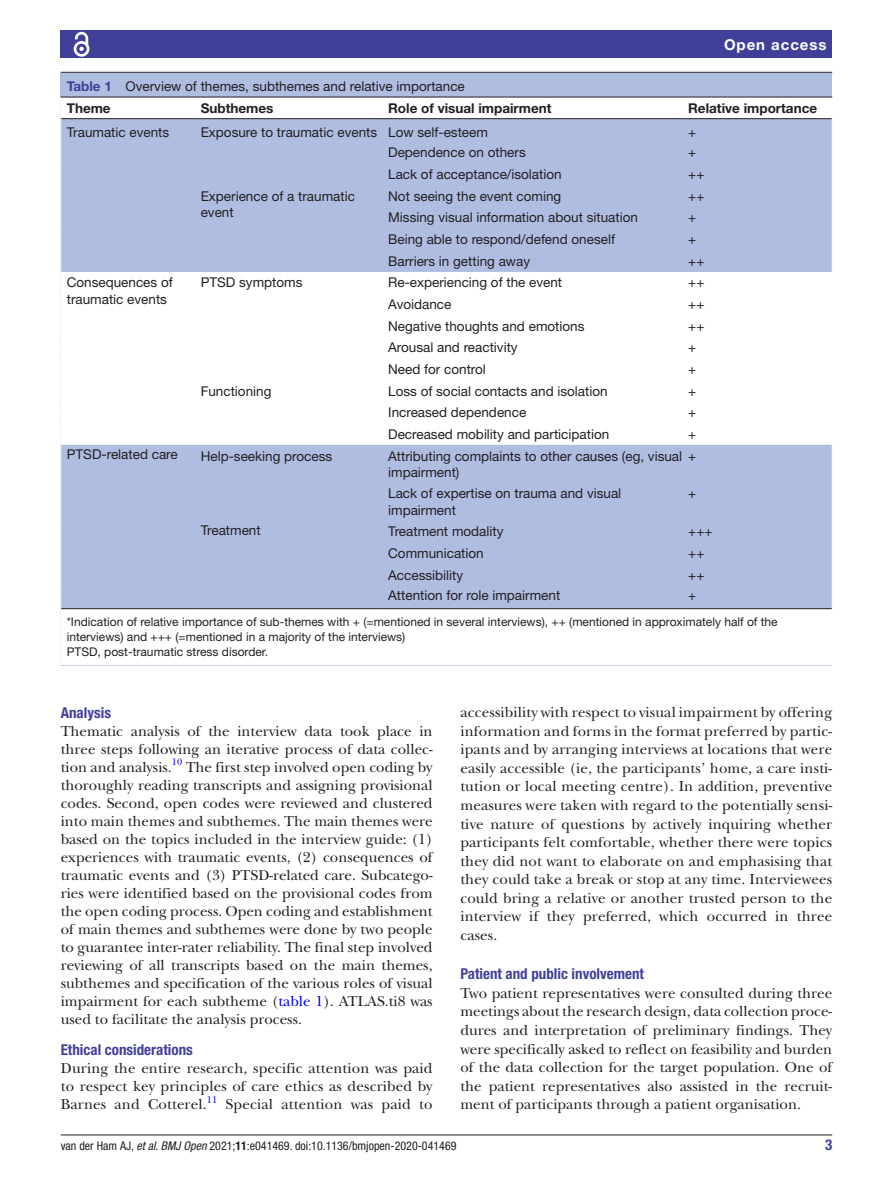
<style>
.page{position:relative;width:893px;height:1191px;background:#fff}
.page>*{position:absolute;margin:0;border:0;box-sizing:border-box;transform-origin:0 0}
.t1{font:15px/18px "New Baskerville";color:#231f20;text-align:justify}
.t2{font:700 condensed 15px "Helvetica Neue LT Std";color:#414099}
.t3{font:700 15px "Helvetica Neue LT Std";letter-spacing:.065em;color:#fff}
.t4{font:13.5px/16.2px "Helvetica Neue LT Std";color:#231f20}
.t5{font:700 13.5px "Helvetica Neue LT Std";color:#231f20}
.t6{font:12px/15px "Helvetica Neue LT Std";color:#231f20}
.t7{font:condensed 12px "Helvetica Neue LT Std";color:#231f20}
.t8{font:9.9px "New Baskerville";color:#00f}
.s1{font-weight:700;color:#414099}
.s2{font-weight:700}
.s3{color:#00f}
.s4{font-style:italic}
</style>
<div class="page">
<hr style="left:61px;top:1134px;width:771px;height:1px;background:#231f20">
<div style="left:61px;top:31px;width:771px;height:27px;background:#414099"></div>
<svg style="left:73px;top:31px;width:17px;height:26px"></svg>
<div style="left:61px;top:73px;width:771px;height:592px;background:#afbde1"></div>
<hr style="left:61px;top:72px;width:771px;height:1px;background:#231f20">
<div style="left:61px;top:98px;width:771px;height:567px;background:#fff"></div>
<svg style="left:61px;top:119px;width:771px;height:489px"></svg>
<hr style="left:195px;top:608px;width:187px;height:1px;background:#231f20">
<hr style="left:61px;top:97px;width:134px;height:1px;background:#231f20">
<hr style="left:61px;top:118px;width:134px;height:1px;background:#231f20">
<hr style="left:195px;top:97px;width:187px;height:1px;background:#231f20">
<hr style="left:195px;top:118px;width:187px;height:1px;background:#231f20">
<hr style="left:382px;top:97px;width:300px;height:1px;background:#231f20">
<hr style="left:382px;top:118px;width:300px;height:1px;background:#231f20">
<hr style="left:682px;top:97px;width:150px;height:1px;background:#231f20">
<hr style="left:682px;top:118px;width:150px;height:1px;background:#231f20">
<hr style="left:382px;top:608px;width:300px;height:1px;background:#231f20">
<hr style="left:682px;top:608px;width:150px;height:1px;background:#231f20">
<hr style="left:61px;top:608px;width:134px;height:1px;background:#231f20">
<svg style="left:60px;top:97px;width:1px;height:348px"></svg>
<svg style="left:60px;top:520px;width:1px;height:88px"></svg>
<hr style="left:67px;top:640px;width:765px;height:2px;background:#fff">
<hr style="left:67px;top:655px;width:765px;height:2px;background:#fff">
<p class="t3" style="left:724px;top:35px;width:104px">Open access</p>
<p class="t4" style="left:67px;top:75px;width:400px;line-height:22px"><span class="s1">Table 1</span> Overview of themes, subthemes and relative importance<br><span class="s2">Theme</span></p>
<p class="t5" style="left:201px;top:99px;width:74px">Subthemes</p>
<p class="t5" style="left:388px;top:99px;width:165px">Role of visual impairment</p>
<p class="t5" style="left:688px;top:99px;width:130px">Relative importance</p>
<p class="t4" style="left:67px;top:124px;width:104px">Traumatic events</p>
<p class="t4" style="left:201px;top:124px;width:289px">Exposure to traumatic events Low self-esteem</p>
<p class="t4" style="left:688px;top:124px;width:10px">+</p>
<p class="t4" style="left:388px;top:144px;width:139px">Dependence on others</p>
<p class="t4" style="left:688px;top:144px;width:10px">+</p>
<p class="t4" style="left:388px;top:166px;width:175px">Lack of acceptance/isolation</p>
<p class="t4" style="left:688px;top:166px;width:18px">++</p>
<p class="t4" style="left:201px;top:188px;width:156px">Experience of a traumatic event</p>
<p class="t4" style="left:388px;top:188px;width:175px">Not seeing the event coming</p>
<p class="t4" style="left:688px;top:188px;width:18px">++</p>
<p class="t4" style="left:388px;top:209px;width:251px">Missing visual information about situation</p>
<p class="t4" style="left:688px;top:209px;width:10px">+</p>
<p class="t4" style="left:388px;top:231px;width:228px">Being able to respond/defend oneself</p>
<p class="t4" style="left:688px;top:231px;width:10px">+</p>
<p class="t4" style="left:388px;top:253px;width:143px">Barriers in getting away</p>
<p class="t4" style="left:688px;top:253px;width:18px">++</p>
<p class="t4" style="left:67px;top:274px;width:108px">Consequences of traumatic events</p>
<p class="t4" style="left:201px;top:274px;width:103px">PTSD symptoms</p>
<p class="t4" style="left:388px;top:274px;width:176px">Re-experiencing of the event</p>
<p class="t4" style="left:688px;top:274px;width:18px">++</p>
<p class="t4" style="left:388px;top:296px;width:65px">Avoidance</p>
<p class="t4" style="left:688px;top:296px;width:18px">++</p>
<p class="t4" style="left:388px;top:317px;width:198px">Negative thoughts and emotions</p>
<p class="t4" style="left:688px;top:317px;width:18px">++</p>
<p class="t4" style="left:388px;top:339px;width:131px">Arousal and reactivity</p>
<p class="t4" style="left:688px;top:339px;width:10px">+</p>
<p class="t4" style="left:388px;top:361px;width:99px">Need for control</p>
<p class="t4" style="left:688px;top:361px;width:10px">+</p>
<p class="t4" style="left:201px;top:382px;width:72px">Functioning</p>
<p class="t4" style="left:388px;top:382px;width:221px">Loss of social contacts and isolation</p>
<p class="t4" style="left:688px;top:382px;width:10px">+</p>
<p class="t4" style="left:388px;top:404px;width:140px">Increased dependence</p>
<p class="t4" style="left:688px;top:404px;width:10px">+</p>
<p class="t4" style="left:388px;top:426px;width:223px">Decreased mobility and participation</p>
<p class="t4" style="left:688px;top:426px;width:10px">+</p>
<p class="t4" style="left:67px;top:446px;width:113px">PTSD-related care</p>
<p class="t4" style="left:201px;top:447px;width:133px">Help-seeking process</p>
<p class="t4" style="left:388px;top:447px;width:310px">Attributing complaints to other causes (eg, visual + impairment)</p>
<p class="t4" style="left:388px;top:485px;width:235px">Lack of expertise on trauma and visual impairment</p>
<p class="t4" style="left:688px;top:485px;width:10px">+</p>
<p class="t4" style="left:201px;top:522px;width:62px">Treatment</p>
<p class="t4" style="left:388px;top:523px;width:117px">Treatment modality</p>
<p class="t4" style="left:688px;top:523px;width:26px">+++</p>
<p class="t4" style="left:388px;top:545px;width:97px">Communication</p>
<p class="t4" style="left:688px;top:545px;width:18px">++</p>
<p class="t4" style="left:388px;top:566px;width:76px">Accessibility</p>
<p class="t4" style="left:688px;top:566px;width:18px">++</p>
<p class="t4" style="left:388px;top:586px;width:174px">Attention for role impairment</p>
<p class="t4" style="left:688px;top:586px;width:10px">+</p>
<p class="t6" style="left:67px;top:614px;width:712px">*Indication of relative importance of sub-themes with + (=mentioned in several interviews), ++ (mentioned in approximately half of the interviews) and +++ (=mentioned in a majority of the interviews)<br>PTSD, post-traumatic stress disorder.</p>
<p class="t2" style="left:61px;top:703px;width:52px">Analysis</p>
<p class="t1" style="left:61px;top:722px;width:373px">Thematic analysis of the interview data took place in three steps following an iterative process of data collec&shy;tion and analysis.</p>
<p class="t8" style="left:172px;top:756px;width:12px">10</p>
<p class="t1" style="left:61px;top:758px;width:373px;text-indent:125px">The first step involved open coding by thoroughly reading transcripts and assigning provisional codes. Second, open codes were reviewed and clustered into main themes and subthemes. The main themes were based on the topics included in the interview guide: (1) experiences with traumatic events, (2) consequences of traumatic events and (3) PTSD-related care. Subcatego&shy;ries were identified based on the provisional codes from the open coding process. Open coding and establishment of main themes and subthemes were done by two people to guarantee inter-rater reliability. The final step involved reviewing of all transcripts based on the main themes, subthemes and specification of the various roles of visual impairment for each subtheme (<span class="s3">table 1</span>). ATLAS.ti8 was used to facilitate the analysis process.</p>
<p class="t2" style="left:61px;top:1041px;width:134px">Ethical considerations</p>
<p class="t1" style="left:61px;top:1059px;width:373px">During the entire research, specific attention was paid to respect key principles of care ethics as described by Barnes and Cotterel.<sup>11</sup></p>
<p class="t1" style="left:226px;top:1095px;width:208px">Special attention was paid to</p>
<p class="t1" style="left:460px;top:703px;width:373px;line-height:18.6px">accessibility with respect to visual impairment by offering information and forms in the format preferred by partic&shy;ipants and by arranging interviews at locations that were easily accessible (ie, the participants’ home, a care insti&shy;tution or local meeting centre). In addition, preventive measures were taken with regard to the potentially sensi&shy;tive nature of questions by actively inquiring whether participants felt comfortable, whether there were topics they did not want to elaborate on and emphasising that they could take a break or stop at any time. Interviewees could bring a relative or another trusted person to the interview if they preferred, which occurred in three cases.</p>
<p class="t2" style="left:460px;top:965px;width:185px">Patient and public involvement</p>
<p class="t1" style="left:460px;top:984px;width:373px;line-height:18.6px">Two patient representatives were consulted during three meetings about the research design, data collection proce&shy;dures and interpretation of preliminary findings. They were specifically asked to reflect on feasibility and burden of the data collection for the target population. One of the patient representatives also assisted in the recruit&shy;ment of participants through a patient organisation.</p>
<p class="t7" style="left:61px;top:1138px;width:397px">van der Ham AJ, <span class="s4">et al</span>. <span class="s4">BMJ Open</span> 2021;<span class="s2">11</span>:e041469. doi:10.1136/bmjopen-2020-041469</p>
<p class="t2" style="left:825px;top:1135px;width:9px">3</p>
</div>
